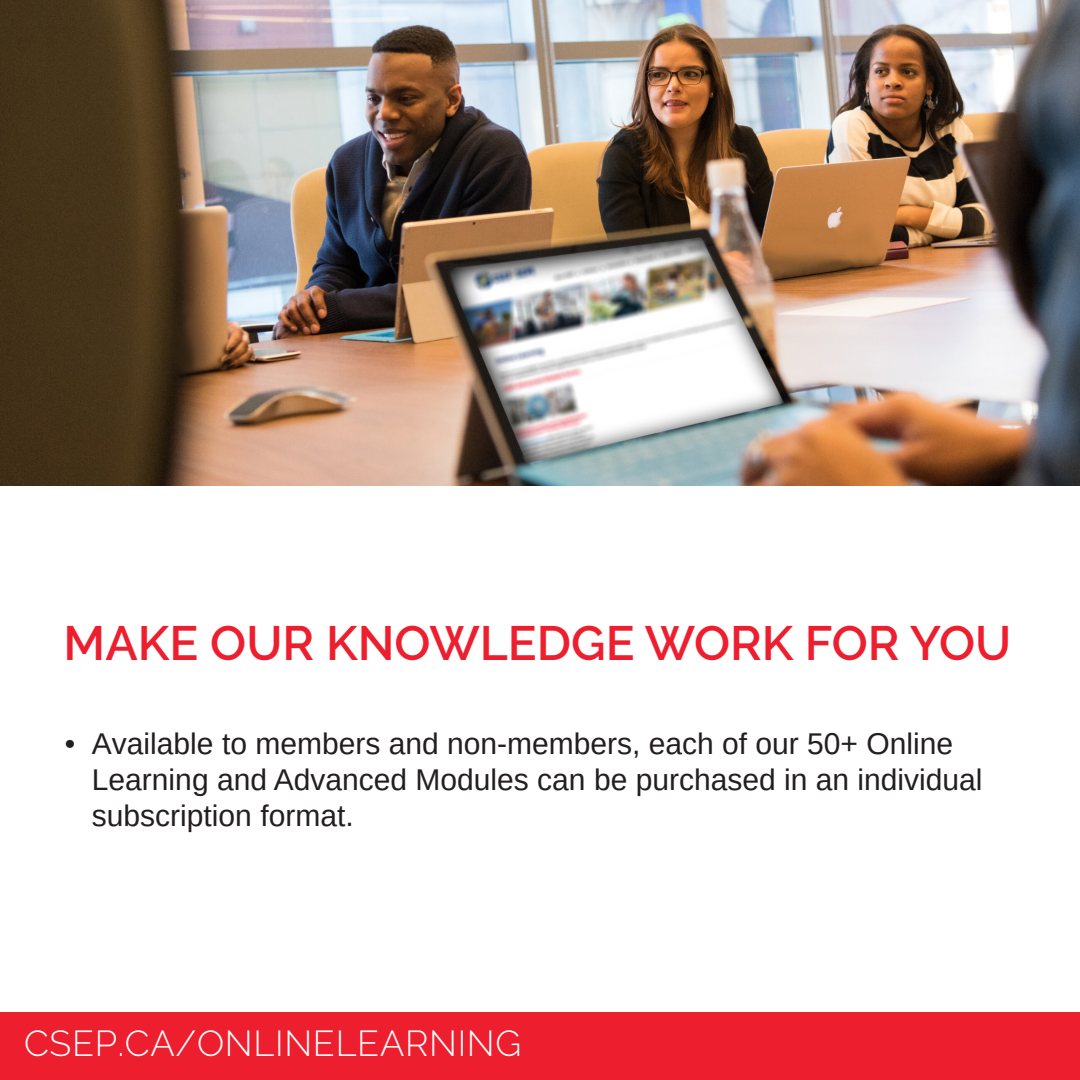
<style>
.page{position:relative;width:1080px;height:1080px;background:#fff}
.page>*{position:absolute;margin:0;border:0;box-sizing:border-box;transform-origin:0 0}
.t1{font:600 48px "Raleway";color:#ed1f2f}
.t2{font:300 36px "Raleway";letter-spacing:.02em;color:#fff}
.t3{font:30px/36px "Arimo";color:#231f20}
</style>
<div class="page">
<div style="left:0;top:1013px;width:1080px;height:67px;background:#ed1f2f"></div>
<img style="left:0;top:0;width:1080px;height:486px">
<p class="t1" style="left:64px;top:616px;width:949px">MAKE OUR KNOWLEDGE WORK FOR YOU</p>
<p class="t3" style="left:92px;top:726px;width:892px;text-indent:-27px">• Available to members and non-members, each of our 50+ Online<br>Learning and Advanced Modules can be purchased in an individual subscription format.</p>
<p class="t2" style="left:24px;top:1022px;width:499px">CSEP.CA/ONLINELEARNING</p>
</div>
